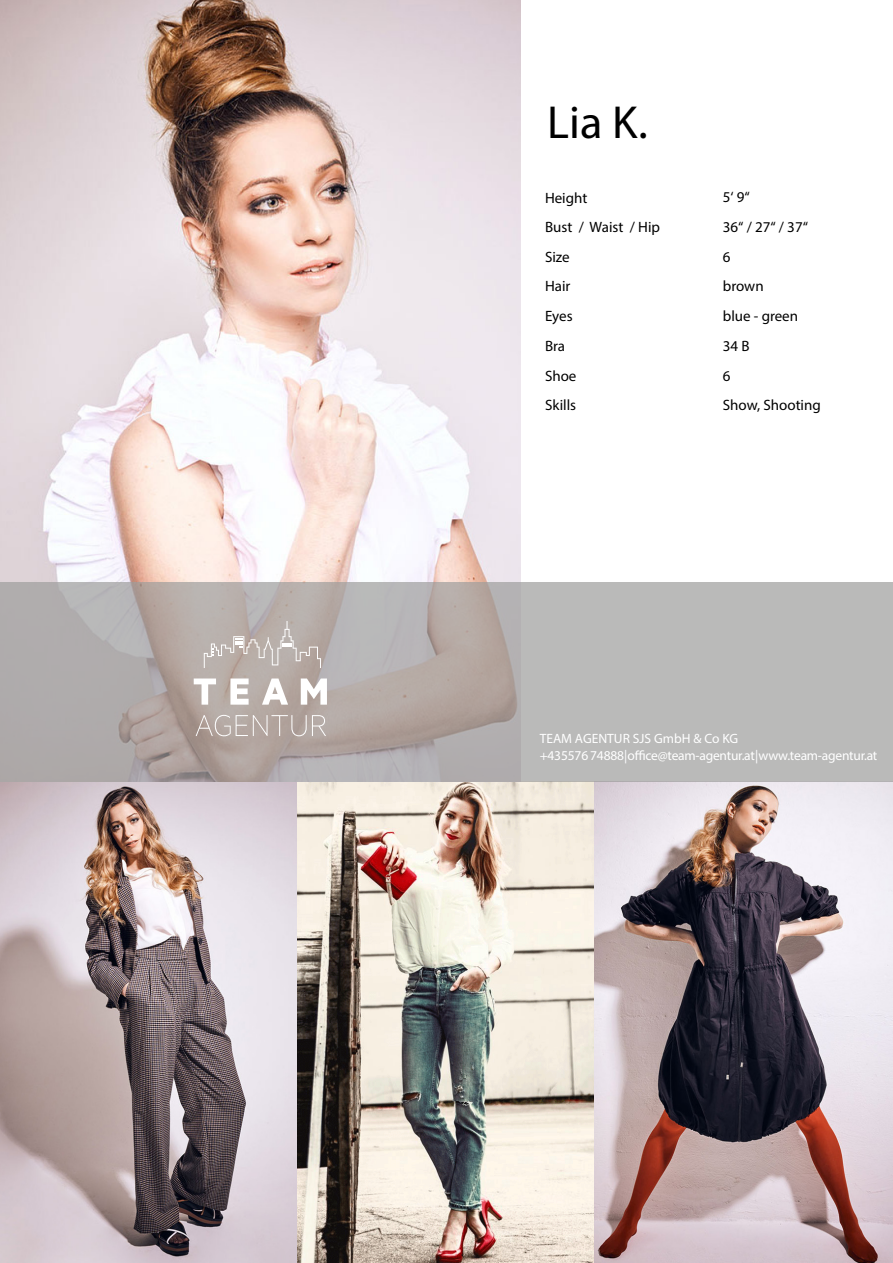
<style>
.page{position:relative;width:893px;height:1263px;background:#fff}
.page>*{position:absolute;margin:0;border:0;box-sizing:border-box;transform-origin:0 0}
.Name{font:46.5px "Myriad Pro";color:#000}
.Text{font:15px "Myriad Pro";color:#000}
.Kategorien{font:15px "Myriad Pro";color:#000}
.t1{font:13.5px/16.5px "Myriad Pro";letter-spacing:-.015em;color:#fff}
</style>
<div class="page">
<img style="left:0;top:782px;width:893px;height:481px">
<img style="left:0;top:0;width:521px;height:582px">
<svg style="left:0;top:582px;width:893px;height:200px;background:#b5b1af"></svg>
<svg style="left:194px;top:678px;width:22px;height:27px"></svg>
<svg style="left:230px;top:678px;width:19px;height:27px"></svg>
<svg style="left:262px;top:678px;width:26px;height:27px"></svg>
<svg style="left:301px;top:678px;width:26px;height:27px"></svg>
<svg style="left:196px;top:715px;width:130px;height:21px;background:#bcb0ab"></svg>
<svg style="left:204px;top:621px;width:117px;height:47px;background:#bdb4af"></svg>
<p class="Name" style="left:547px;top:94px;width:102px">Lia K.</p>
<p class="Kategorien" style="left:545px;top:189px;width:44px">Height</p>
<p class="Text" style="left:723px;top:188px;width:28px">5‘ 9“</p>
<p class="Kategorien" style="left:545px;top:218px;width:117px">Bust / Waist / Hip</p>
<p class="Text" style="left:723px;top:218px;width:87px">36“ / 27“ / 37“</p>
<p class="Kategorien" style="left:545px;top:247px;width:26px">Size</p>
<p class="Text" style="left:723px;top:247px;width:9px">6</p>
<p class="Kategorien" style="left:545px;top:277px;width:27px">Hair</p>
<p class="Text" style="left:723px;top:277px;width:42px">brown</p>
<p class="Kategorien" style="left:545px;top:307px;width:29px">Eyes</p>
<p class="Text" style="left:723px;top:307px;width:77px">blue - green</p>
<p class="Kategorien" style="left:545px;top:337px;width:22px">Bra</p>
<p class="Text" style="left:723px;top:337px;width:28px">34 B</p>
<p class="Kategorien" style="left:545px;top:366px;width:33px">Shoe</p>
<p class="Text" style="left:723px;top:366px;width:9px">6</p>
<p class="Kategorien" style="left:545px;top:396px;width:33px">Skills</p>
<p class="Text" style="left:723px;top:396px;width:99px">Show, Shooting</p>
<p class="t1" style="left:540px;top:730px;width:339px">TEAM AGENTUR SJS GmbH &amp; Co KG<br>+43 5576 74 888 | office@team-agentur.at | www.team-agentur.at</p>
</div>
